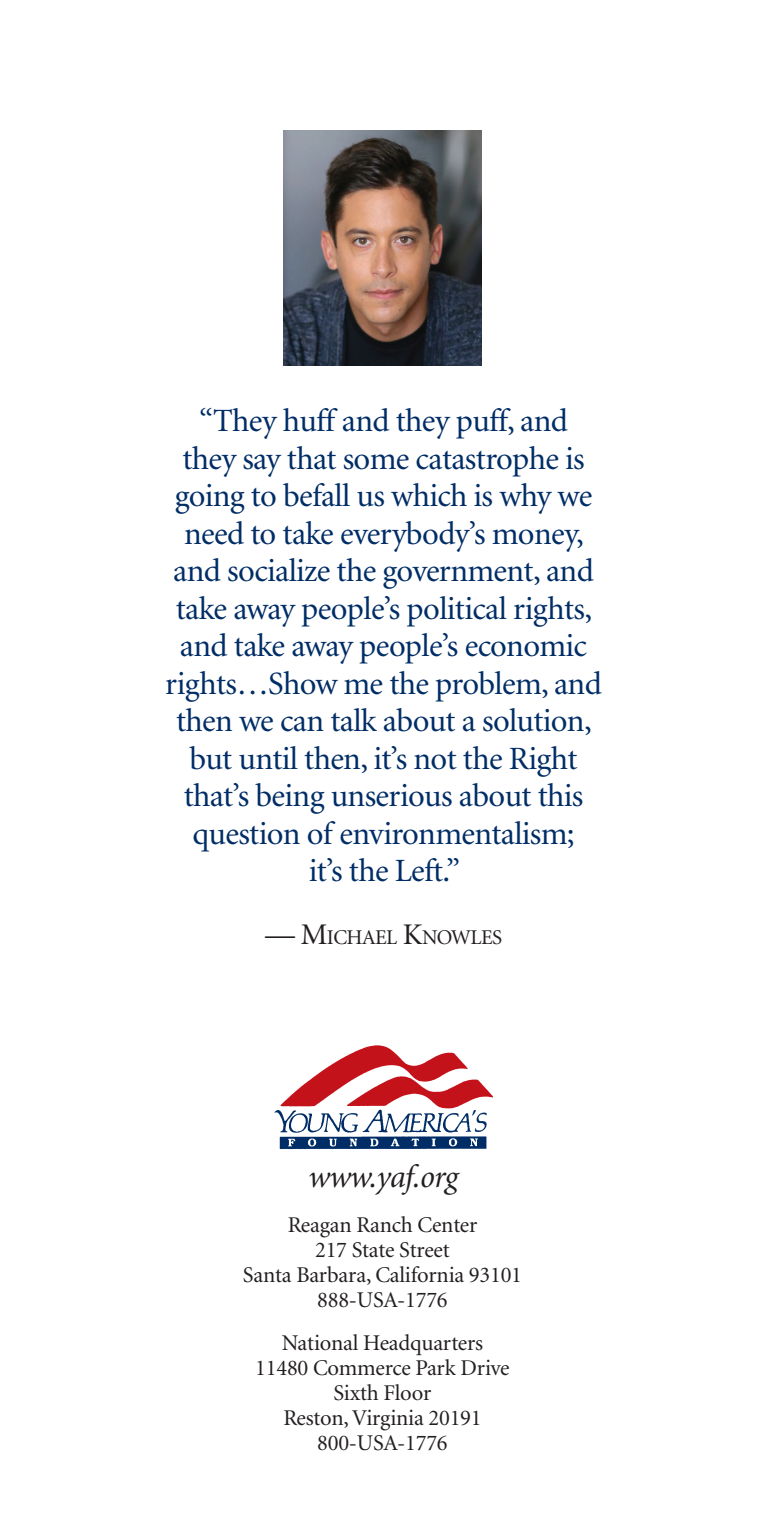
<style>
.page{position:relative;width:765px;height:1530px;background:#fff}
.page>*{position:absolute;margin:0;border:0;box-sizing:border-box;transform-origin:0 0}
.t1{font:32.5px/37.5px "Minion";letter-spacing:-.02em;color:#002d66;text-align:center}
.t2{font:italic 32.5px "Minion";letter-spacing:-.02em;color:#231f20}
.t3{font:22.5px "Minion";letter-spacing:-.01em;color:#231f20}
.t4{font:21px "Minion";letter-spacing:-.03em;color:#231f20}
.s1{font-size:30px}
</style>
<div class="page">
<img style="left:274px;top:1045px;width:219px;height:105px">
<img style="left:284px;top:131px;width:197px;height:234px">
<p class="t1" style="left:165px;top:403px;width:438px">“They huff and they puff, and<br>they say that some catastrophe is going to befall us which is why we need to take everybody’s money, and socialize the government, and take away people’s political rights, and take away people’s economic rights…Show me the problem, and then we can talk about a solution, but until then, it’s not the Right that’s being unserious about this question of environmentalism;</p>
<p class="t1" style="left:309px;top:853px;width:153px">it’s the Left.”</p>
<p class="t4" style="left:265px;top:927px;width:237px"><span class="s1">— M</span>ICHAEL <span class="s1">K</span>NOWLES</p>
<p class="t2" style="left:308px;top:1161px;width:151px">www.yaf.org</p>
<p class="t3" style="left:288px;top:1214px;width:191px">Reagan Ranch Center</p>
<p class="t3" style="left:315px;top:1239px;width:136px">217 State Street</p>
<p class="t3" style="left:243px;top:1264px;width:281px">Santa Barbara, California 93101</p>
<p class="t3" style="left:317px;top:1289px;width:132px">888-USA-1776</p>
<p class="t3" style="left:282px;top:1332px;width:203px">National Headquarters</p>
<p class="t3" style="left:255px;top:1357px;width:256px">11480 Commerce Park Drive</p>
<p class="t3" style="left:334px;top:1382px;width:99px">Sixth Floor</p>
<p class="t3" style="left:283px;top:1407px;width:200px">Reston, Virginia 20191</p>
<p class="t3" style="left:317px;top:1432px;width:132px">800-USA-1776</p>
</div>
